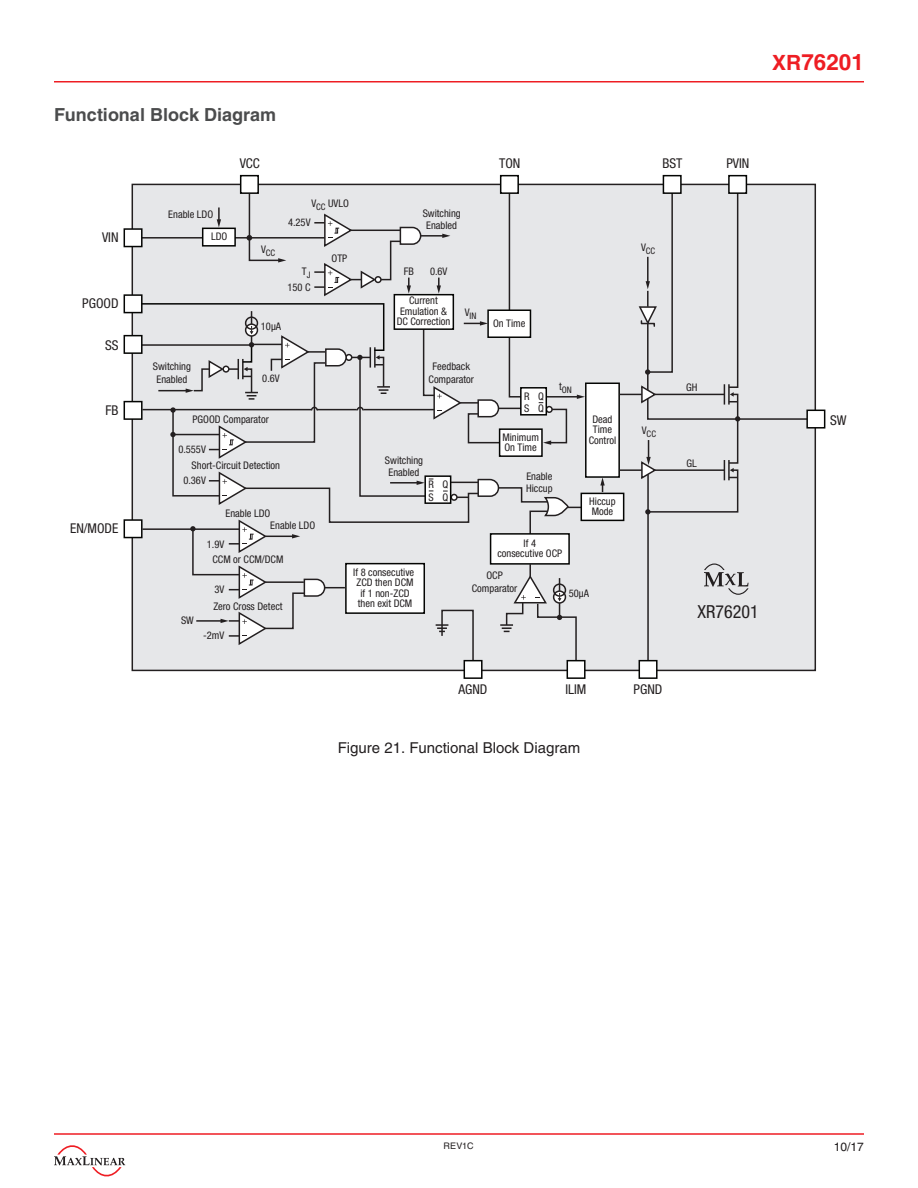
<style>
.page{position:relative;width:918px;height:1188px;background:#fff}
.page>*{position:absolute;margin:0;border:0;box-sizing:border-box;transform-origin:0 0}
.t1{font:700 22.5px "Helvetica LT Std";color:#ee1d23}
.Heading{font:700 18px "Helvetica LT Std";color:#4b4c4d}
.t2{font:condensed 18px "Helvetica Neue LT Std";color:#231f20}
.Figure_Titles{font:15px "Helvetica LT Std";color:#231f20}
.t3{font:condensed 13.5px "Helvetica Neue LT Std";color:#231f20}
.t4{font:12px "Helvetica LT Std";color:#231f20}
.t5{font:condensed 10.5px/12.6px "Helvetica Neue LT Std";color:#231f20;text-align:center}
.t6{font:condensed 9px "Helvetica Neue LT Std";color:#231f20}
.t7{font:9px "Helvetica LT Std";color:#231f20}
.s1{font-size:21px}
</style>
<div class="page">
<hr style="left:54px;top:1133px;width:810px;height:2px;background:#ee1d23">
<hr style="left:54px;top:81px;width:810px;height:1px;background:#ee1d23">
<svg style="left:54px;top:1145px;width:71px;height:32px"></svg>
<div style="left:132px;top:184px;width:683px;height:486px;background:#e6e7e9"></div>
<div style="left:124px;top:229px;width:18px;height:18px;background:#fff"></div>
<div style="left:124px;top:228px;width:19px;height:19px;border:2px solid #040503"></div>
<div style="left:124px;top:295px;width:18px;height:18px;background:#fff"></div>
<div style="left:124px;top:294px;width:19px;height:19px;border:2px solid #040503"></div>
<div style="left:124px;top:336px;width:18px;height:17px;background:#fff"></div>
<div style="left:124px;top:335px;width:19px;height:19px;border:2px solid #040503"></div>
<div style="left:124px;top:402px;width:18px;height:17px;background:#fff"></div>
<div style="left:124px;top:401px;width:19px;height:19px;border:2px solid #040503"></div>
<div style="left:124px;top:520px;width:18px;height:18px;background:#fff"></div>
<div style="left:124px;top:519px;width:19px;height:19px;border:2px solid #040503"></div>
<div style="left:241px;top:176px;width:17px;height:17px;background:#fff"></div>
<div style="left:240px;top:175px;width:19px;height:19px;border:2px solid #040503"></div>
<div style="left:501px;top:176px;width:17px;height:17px;background:#fff"></div>
<div style="left:500px;top:175px;width:19px;height:19px;border:2px solid #040503"></div>
<div style="left:663px;top:176px;width:18px;height:17px;background:#fff"></div>
<div style="left:663px;top:175px;width:19px;height:19px;border:2px solid #040503"></div>
<div style="left:729px;top:176px;width:17px;height:17px;background:#fff"></div>
<div style="left:728px;top:175px;width:19px;height:19px;border:2px solid #040503"></div>
<div style="left:567px;top:661px;width:18px;height:17px;background:#fff"></div>
<div style="left:567px;top:660px;width:19px;height:19px;border:2px solid #040503"></div>
<hr style="left:647px;top:474px;width:2px;height:186px;background:#231f20">
<div style="left:639px;top:661px;width:18px;height:17px;background:#fff"></div>
<div style="left:639px;top:660px;width:19px;height:19px;border:2px solid #040503"></div>
<div style="left:464px;top:661px;width:18px;height:17px;background:#fff"></div>
<div style="left:464px;top:660px;width:19px;height:19px;border:2px solid #040503"></div>
<div style="left:581px;top:493px;width:43px;height:27px;background:#fff"></div>
<div style="left:581px;top:493px;width:43px;height:28px;border:2px solid #040503"></div>
<div style="left:586px;top:383px;width:33px;height:94px;background:#fff"></div>
<div style="left:585px;top:383px;width:35px;height:95px;border:2px solid #040503"></div>
<svg style="left:600px;top:477px;width:5px;height:15px"></svg>
<svg style="left:619px;top:191px;width:190px;height:324px"></svg>
<div style="left:807px;top:410px;width:18px;height:18px;background:#fff"></div>
<div style="left:806px;top:410px;width:19px;height:19px;border:2px solid #040503"></div>
<svg style="left:704px;top:564px;width:45px;height:31px"></svg>
<svg style="left:140px;top:192px;width:445px;height:470px"></svg>
<p class="Heading" style="left:54px;top:104px;width:224px">Functional Block Diagram</p>
<p class="t3" style="left:102px;top:230px;width:18px">VIN</p>
<p class="t3" style="left:82px;top:295px;width:38px">PGOOD</p>
<p class="t3" style="left:105px;top:337px;width:15px">SS</p>
<p class="t3" style="left:106px;top:402px;width:15px">FB</p>
<p class="t3" style="left:70px;top:520px;width:50px">EN/MODE</p>
<p class="t5" style="left:168px;top:208px;width:46px">Enable LDO</p>
<p class="t5" style="left:211px;top:230px;width:18px">LDO</p>
<p class="t3" style="left:240px;top:155px;width:22px">VCC</p>
<p class="t3" style="left:499px;top:155px;width:23px">TON</p>
<p class="t3" style="left:662px;top:155px;width:22px">BST</p>
<p class="t3" style="left:727px;top:155px;width:24px">PVIN</p>
<p class="t5" style="left:311px;top:197px;width:39px">V<sub>CC</sub> UVLO</p>
<p class="t6" style="left:261px;top:248px;width:16px"><sup>V</sup>CC</p>
<p class="t5" style="left:288px;top:216px;width:24px">4.25V</p>
<p class="t5" style="left:287px;top:263px;width:25px;line-height:15.9px;text-align:right">T<sub>J<br></sub>150 C</p>
<p class="t5" style="left:261px;top:320px;width:22px">10µA</p>
<p class="t5" style="left:332px;top:252px;width:17px">OTP</p>
<p class="t5" style="left:423px;top:207px;width:40px">Switching<br>Enabled</p>
<p class="t5" style="left:404px;top:265px;width:12px">FB</p>
<p class="t5" style="left:430px;top:265px;width:19px">0.6V</p>
<p class="t5" style="left:397px;top:295px;width:55px;line-height:10.5px">Current<br>Emulation &amp;<br>DC Correction</p>
<p class="t6" style="left:465px;top:311px;width:13px"><sup>V</sup>IN</p>
<p class="t5" style="left:493px;top:317px;width:34px">On Time</p>
<p class="t6" style="left:641px;top:246px;width:16px"><sup>V</sup>CC</p>
<p class="t5" style="left:153px;top:360px;width:40px">Switching<br>Enabled</p>
<p class="t5" style="left:429px;top:360px;width:47px">Feedback<br>Comparator</p>
<p class="t5" style="left:262px;top:372px;width:19px">0.6V</p>
<p class="t5" style="left:193px;top:413px;width:78px">PGOOD Comparator</p>
<p class="t5" style="left:178px;top:443px;width:29px">0.555V</p>
<p class="t5" style="left:192px;top:459px;width:90px">Short-Circuit Detection</p>
<p class="t5" style="left:183px;top:474px;width:24px">0.36V</p>
<p class="t5" style="left:270px;top:507px;width:46px;text-align:left;text-indent:-45px">Enable LDO<br>Enable LDO</p>
<p class="t5" style="left:385px;top:454px;width:40px">Switching<br>Enabled</p>
<p class="t5" style="left:429px;top:478px;width:7px;text-align:left">R<br>S</p>
<p class="t5" style="left:442px;top:478px;width:7px;text-align:left">Q<br>Q</p>
<p class="t5" style="left:524px;top:390px;width:7px;text-align:left">R<br>S</p>
<p class="t5" style="left:538px;top:390px;width:7px;text-align:left">Q<br>Q</p>
<p class="t5" style="left:502px;top:432px;width:38px;line-height:10.5px;text-align:left">Minimum<br>On Time</p>
<p class="t6" style="left:559px;top:385px;width:14px"><sup>t</sup>ON</p>
<p class="t5" style="left:526px;top:470px;width:28px;text-align:left">Enable<br>Hiccup</p>
<p class="t5" style="left:589px;top:414px;width:29px;line-height:10.5px">Dead<br>Time<br>Control</p>
<p class="t5" style="left:589px;top:496px;width:28px;line-height:10.5px;text-align:left">Hiccup<br>Mode</p>
<p class="t5" style="left:181px;top:614px;width:14px">SW</p>
<p class="t5" style="left:207px;top:538px;width:19px">1.9V</p>
<p class="t5" style="left:212px;top:553px;width:72px">CCM or CCM/DCM</p>
<p class="t5" style="left:214px;top:583px;width:11px">3V</p>
<p class="t5" style="left:203px;top:629px;width:23px">-2mV</p>
<p class="t5" style="left:213px;top:599px;width:71px">Zero Cross Detect</p>
<p class="t5" style="left:353px;top:567px;width:62px;line-height:10.5px">If 8 consecutive<br>ZCD then DCM if 1 non-ZCD then exit DCM</p>
<p class="t5" style="left:497px;top:538px;width:66px;line-height:10.5px">If 4<br>consecutive OCP</p>
<p class="t5" style="left:472px;top:569px;width:47px">OCP<br>Comparator</p>
<p class="t5" style="left:569px;top:587px;width:22px">50µA</p>
<p class="t6" style="left:642px;top:428px;width:16px"><sup>V</sup>CC</p>
<p class="t5" style="left:686px;top:381px;width:13px">GH</p>
<p class="t5" style="left:687px;top:457px;width:12px">GL</p>
<p class="t2" style="left:698px;top:601px;width:63px">XR76201</p>
<h1 class="t1" style="left:772px;top:49px;width:93px"><span class="s1">XR</span>76201</h1>
<p class="t3" style="left:830px;top:412px;width:18px">SW</p>
<p class="t3" style="left:458px;top:681px;width:31px">AGND</p>
<p class="t3" style="left:565px;top:681px;width:23px">ILIM</p>
<p class="t3" style="left:634px;top:681px;width:30px">PGND</p>
<p class="Figure_Titles" style="left:338px;top:739px;width:244px">Figure 21. Functional Block Diagram</p>
<p class="t7" style="left:444px;top:1140px;width:31px">REV1C</p>
<p class="t4" style="left:834px;top:1140px;width:32px">10/17</p>
</div>
